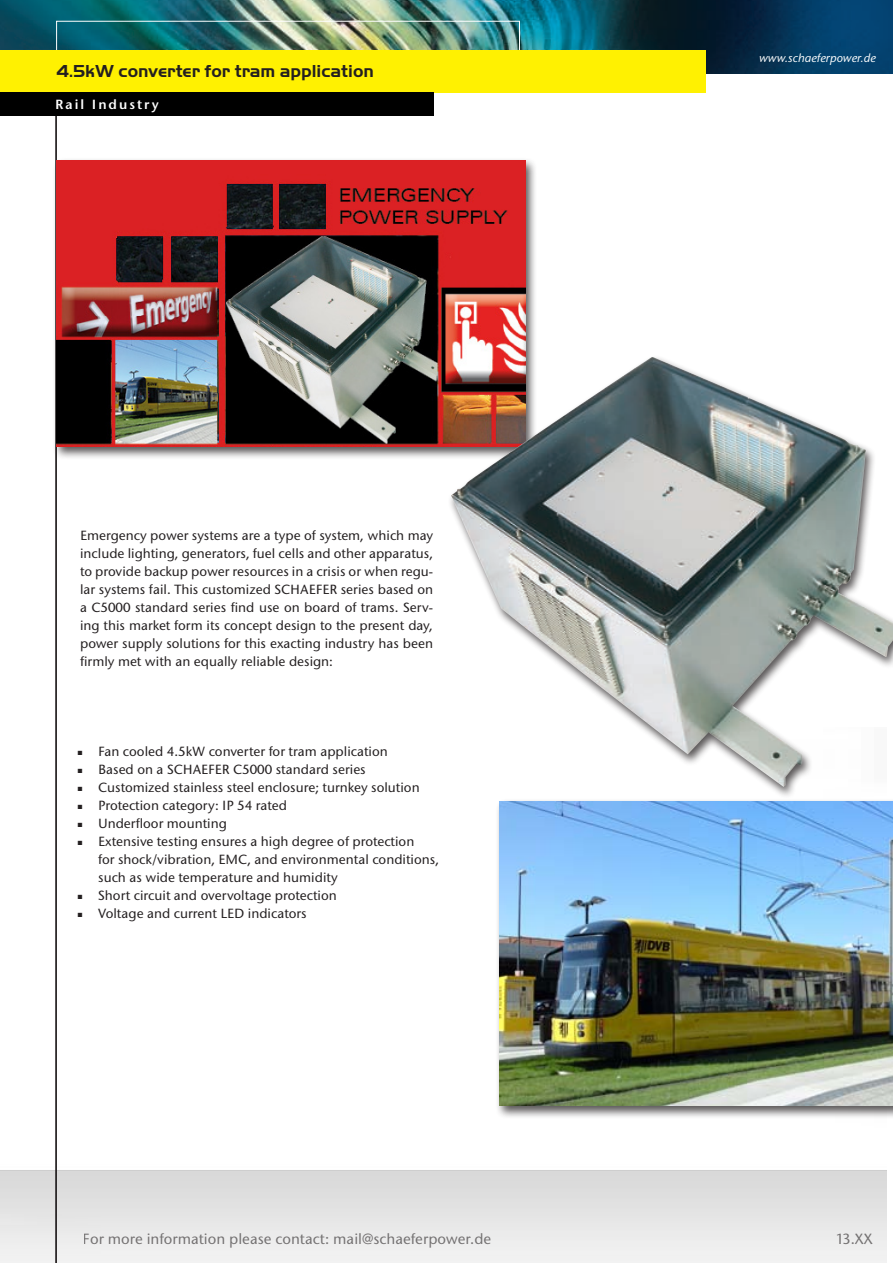
<style>
.page{position:relative;width:893px;height:1263px;background:#fff}
.page>*{position:absolute;margin:0;border:0;box-sizing:border-box;transform-origin:0 0}
._01a_-_Head{font:700 18px "Handel Got D";color:#231f20}
.t1{font:500 15px "Stone San Itc T";color:#231f20}
.t2{font:500 13.5px/18px "Stone San Itc T";color:#231f20;text-align:justify}
._01a_-_Head-2{font:13.5px "Stone San Itc T Sem";letter-spacing:.15em;color:#fff}
.Tabelle_links{font:12px "Stone San Itc T Med Ita";color:#fff}
</style>
<div class="page">
<img style="left:0;top:0;width:893px;height:73px">
<img style="left:0;top:728px;width:887px;height:535px">
<div style="left:56px;top:21px;width:464px;height:51px;border:1px solid #fff"></div>
<div style="left:0;top:51px;width:706px;height:42px;background:#fff101"></div>
<hr style="left:56px;top:94px;width:1px;height:1169px;background:#231f20">
<div style="left:0;top:92px;width:433px;height:24px;background:#000"></div>
<div style="left:52px;top:157px;width:485px;height:303px;background:#231f20;opacity:.75"></div>
<img style="left:56px;top:160px;width:469px;height:287px">
<div style="left:447px;top:355px;width:446px;height:444px;background:#231f20;opacity:.75"></div>
<img style="left:451px;top:357px;width:442px;height:430px">
<div style="left:495px;top:798px;width:398px;height:321px;background:#231f20;opacity:.75"></div>
<img style="left:499px;top:801px;width:394px;height:305px">
<svg style="left:78px;top:750px;width:4px;height:5px"></svg>
<svg style="left:78px;top:768px;width:4px;height:5px"></svg>
<svg style="left:78px;top:786px;width:4px;height:5px"></svg>
<svg style="left:78px;top:804px;width:4px;height:5px"></svg>
<svg style="left:78px;top:822px;width:4px;height:5px"></svg>
<svg style="left:78px;top:840px;width:4px;height:5px"></svg>
<svg style="left:78px;top:894px;width:4px;height:5px"></svg>
<svg style="left:78px;top:912px;width:4px;height:5px"></svg>
<p class="_01a_-_Head" style="left:56px;top:61px;width:319px">4.5kW converter for tram application</p>
<p class="_01a_-_Head-2" style="left:55px;top:96px;width:105px">Rail Industry</p>
<p class="t2" style="left:80px;top:526px;width:355px">Emergency power systems are a type of system, which may include lighting, generators, fuel cells and other apparatus, to provide backup power resources in a crisis or when regu&shy;lar systems fail. This customized SCHAEFER series based on a C5000 standard series find use on board of trams. Serv&shy;ing this market form its concept design to the present day, power supply solutions for this exacting industry has been firmly met with an equally reliable design:</p>
<p class="t2" style="left:98px;top:742px;width:291px">Fan cooled 4.5kW converter for tram application</p>
<p class="t2" style="left:98px;top:760px;width:269px">Based on a SCHAEFER C5000 standard series</p>
<p class="t2" style="left:98px;top:778px;width:323px">Customized stainless steel enclosure; turnkey solution</p>
<p class="t2" style="left:98px;top:796px;width:190px">Protection category: IP 54 rated</p>
<p class="t2" style="left:98px;top:814px;width:130px">Underfloor mounting</p>
<p class="t2" style="left:98px;top:832px;width:318px">Extensive testing ensures a high degree of protection</p>
<p class="t2" style="left:98px;top:850px;width:342px">for shock/vibration, EMC, and environmental conditions,</p>
<p class="t2" style="left:98px;top:868px;width:241px">such as wide temperature and humidity</p>
<p class="t2" style="left:98px;top:886px;width:240px">Short circuit and overvoltage protection</p>
<p class="t2" style="left:98px;top:904px;width:210px">Voltage and current LED indicators</p>
<p class="t1" style="left:83px;top:1230px;width:410px">For more information please contact: mail@schaeferpower.de</p>
<p class="Tabelle_links" style="left:759px;top:51px;width:118px">www.schaeferpower.de</p>
<p class="t1" style="left:835px;top:1230px;width:39px">13.XX</p>
</div>
